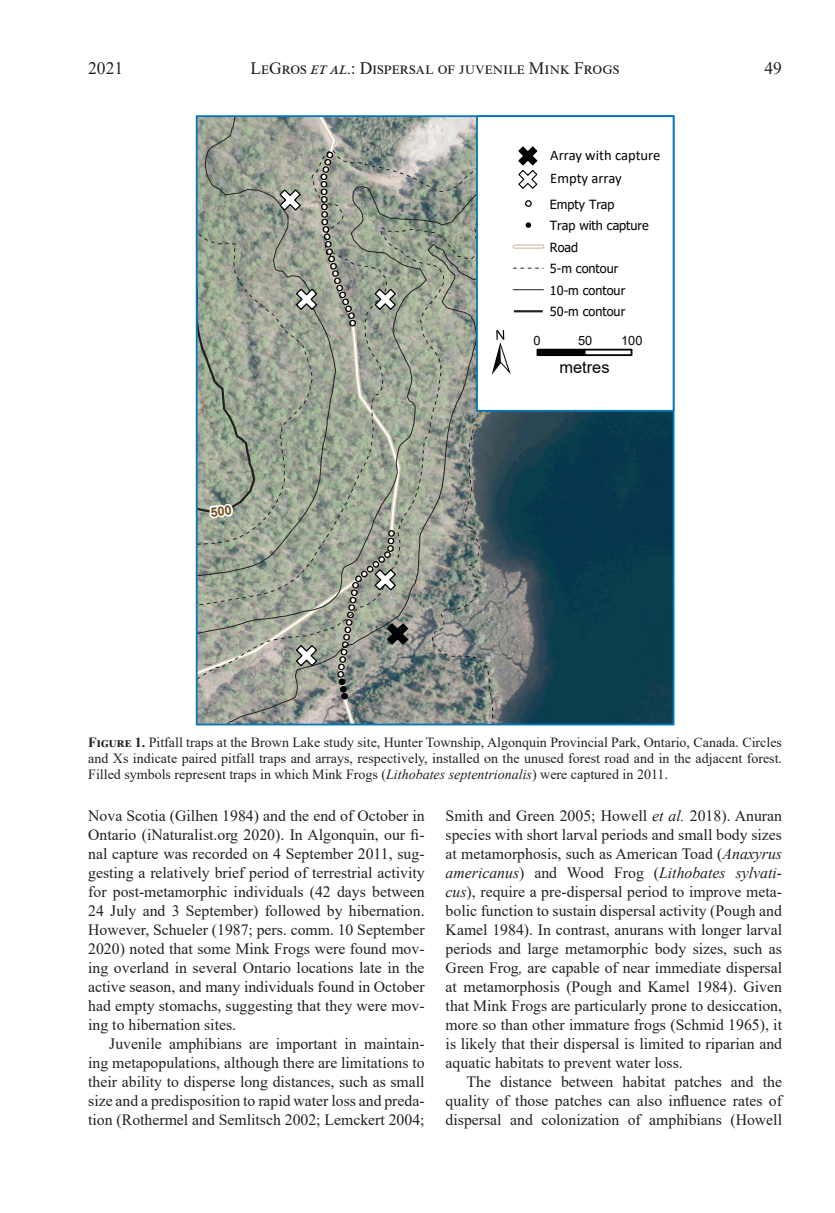
<style>
.page{position:relative;width:835px;height:1213px;background:#fff}
.page>*{position:absolute;margin:0;border:0;box-sizing:border-box;transform-origin:0 0}
.t1{font:17.5px "Times New Roman";letter-spacing:.01em;color:#231f20}
.t2{font:16.45px "Arial";color:#020304}
.Body_Main{font:15.75px/18.9px "Times New Roman";color:#231f20;text-align:justify}
.t3{font:14.7px/23.4px "Calibri";color:#020304}
.Figure_Caption{font:14px/15.8px "Times New Roman";color:#231f20;text-align:justify}
.t4{font:12.78px "Arial";color:#020304}
.t5{font:12.6px/21.5px "Tahoma";color:#020304}
.s1{font-style:italic}
.s2{font-weight:700}
</style>
<div class="page">
<svg style="left:607px;top:428px;width:64px;height:294px;background:#093b4d"></svg>
<div style="left:476px;top:115px;width:198px;height:297px;border:2px solid #0576bc"></div>
<div style="left:583px;top:349px;width:49px;height:7px;border:2px solid #020304"></div>
<svg style="left:197px;top:116px;width:410px;height:608px;background:#939e98"></svg>
<p class="t1" style="left:88px;top:56px;width:36px">2021</p>
<p class="t1" style="left:250px;top:56px;width:370px">LeGros <span class="s1">et al.</span>: Dispersal of juvenile Mink Frogs</p>
<p class="t1" style="left:764px;top:56px;width:19px">49</p>
<p class="t3" style="left:550px;top:143px;width:112px">Array with capture<br>Empty array</p>
<p class="t5" style="left:550px;top:194px;width:100px">Empty Trap<br>Trap with capture<br>Road<br>5-m contour<br>10-m contour<br>50-m contour</p>
<p class="t4" style="left:533px;top:332px;width:9px">0</p>
<p class="t4" style="left:578px;top:332px;width:16px">50</p>
<p class="t4" style="left:621px;top:332px;width:23px">100</p>
<p class="t2" style="left:559px;top:356px;width:52px">metres</p>
<p class="Figure_Caption" style="left:88px;top:734px;width:695px"><span class="s2">Figure 1.</span> Pitfall traps at the Brown Lake study site, Hunter Township, Algonquin Provincial Park, Ontario, Canada. Circles and Xs indicate paired pitfall traps and arrays, respectively, installed on the unused forest road and in the adjacent forest.<br>Filled symbols represent traps in which Mink Frogs (<span class="s1">Lithobates septentrionalis</span>) were captured in 2011.</p>
<p class="Body_Main" style="left:88px;top:806px;width:338px">Nova Scotia (Gilhen 1984) and the end of October in Ontario (iNaturalist.org 2020). In Algonquin, our fi&shy;nal capture was recorded on 4 September 2011, sug&shy;gesting a relatively brief period of terrestrial activity for post-metamorphic individuals (42 days between 24 July and 3 September) followed by hibernation.<br>However, Schueler (1987; pers. comm. 10 September 2020) noted that some Mink Frogs were found mov&shy;ing overland in several Ontario locations late in the active season, and many individuals found in October had empty stomachs, suggesting that they were mov&shy;ing to hibernation sites.</p>
<p class="Body_Main" style="left:88px;top:1034px;width:338px;text-indent:21px">Juvenile amphibians are important in maintain&shy;ing metapopulations, although there are limitations to their ability to disperse long distances, such as small size and a predisposition to rapid water loss and preda&shy;tion (Rothermel and Semlitsch 2002; Lemckert 2004;</p>
<p class="Body_Main" style="left:446px;top:806px;width:338px">Smith and Green 2005; Howell <span class="s1">et al.</span> 2018). Anuran species with short larval periods and small body sizes at metamorphosis, such as American Toad (<span class="s1">Anaxyrus americanus</span>) and Wood Frog (<span class="s1">Lithobates sylvati&shy;cus</span>), require a pre-dispersal period to improve meta&shy;bolic function to sustain dispersal activity (Pough and Kamel 1984). In contrast, anurans with longer larval periods and large metamorphic body sizes, such as Green Frog<span class="s1">,</span> are capable of near immediate dispersal at metamorphosis (Pough and Kamel 1984). Given that Mink Frogs are particularly prone to desiccation, more so than other immature frogs (Schmid 1965), it is likely that their dispersal is limited to riparian and aquatic habitats to prevent water loss.</p>
<p class="Body_Main" style="left:446px;top:1071px;width:338px;text-indent:21px">The distance between habitat patches and the quality of those patches can also influence rates of dispersal and colonization of amphibians (Howell</p>
</div>
